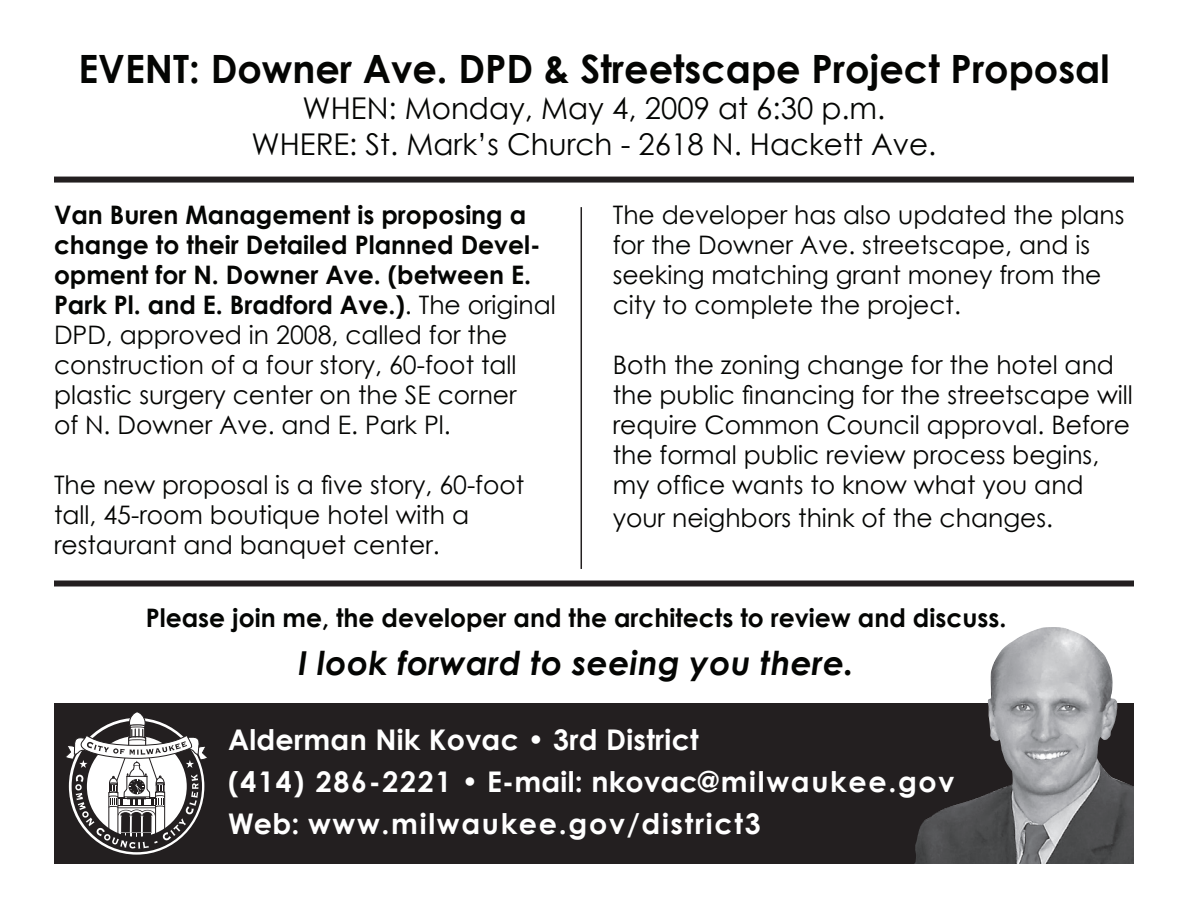
<style>
.page{position:relative;width:1188px;height:918px;background:#fff}
.page>*{position:absolute;margin:0;border:0;box-sizing:border-box;transform-origin:0 0}
.t1{font:700 39px "Century Gothic";color:#040503}
.t2{font:italic 700 33px "Century Gothic";letter-spacing:.01em;color:#040503}
.t3{font:30px/36px "Century Gothic";color:#040503;text-align:center}
.t4{font:700 28.5px/42px "Century Gothic";letter-spacing:.06em;color:#fff}
.t5{font:25.5px/30px "Century Gothic";color:#040503}
.t6{font:700 25.5px "Century Gothic";color:#040503}
.s1{font-weight:700}
</style>
<div class="page">
<div style="left:54px;top:580px;width:1080px;height:6px;background:#231f20"></div>
<div style="left:54px;top:704px;width:1080px;height:160px;background:#231f20"></div>
<img style="left:914px;top:627px;width:220px;height:237px">
<div style="left:54px;top:177px;width:1080px;height:6px;background:#231f20"></div>
<hr style="left:581px;top:207px;width:1px;height:362px;background:#231f20">
<svg style="left:66px;top:712px;width:141px;height:137px"></svg>
<h1 class="t1" style="left:78px;top:39px;width:1033px">EVENT: Downer Ave. DPD &amp; Streetscape Project Proposal</h1>
<p class="t3" style="left:252px;top:90px;width:686px">WHEN: Monday, May 4, 2009 at 6:30 p.m.<br>WHERE: St. Mark’s Church - 2618 N. Hackett Ave.</p>
<p class="t5" style="left:54px;top:200px;width:503px"><span class="s1">Van Buren Management is proposing a change to their Detailed Planned Devel&shy;opment for N. Downer Ave. (between E.<br>Park Pl. and E. Bradford Ave.)</span>. The original DPD, approved in 2008, called for the construction of a four story, 60-foot tall plastic surgery center on the SE corner<br>of N. Downer Ave. and E. Park Pl.</p>
<p class="t5" style="left:54px;top:470px;width:472px">The new proposal is a five story, 60-foot tall, 45-room boutique hotel with a restaurant and banquet center.</p>
<p class="t5" style="left:613px;top:200px;width:513px">The developer has also updated the plans for the Downer Ave. streetscape, and is seeking matching grant money from the city to complete the project.</p>
<p class="t5" style="left:613px;top:350px;width:522px">Both the zoning change for the hotel and the public financing for the streetscape will require Common Council approval. Before the formal public review process begins, my office wants to know what you and</p>
<p class="t5" style="left:613px;top:503px;width:442px">your neighbors think of the changes.</p>
<p class="t6" style="left:146px;top:598px;width:862px">Please join me, the developer and the architects to review and discuss.</p>
<p class="t2" style="left:298px;top:637px;width:557px">I look forward to seeing you there.</p>
<p class="t4" style="left:228px;top:718px;width:728px">Alderman Nik Kovac • 3rd District<br>(414) 286-2221 • E-mail: nkovac@milwaukee.gov<br>Web: www.milwaukee.gov/district3</p>
</div>
